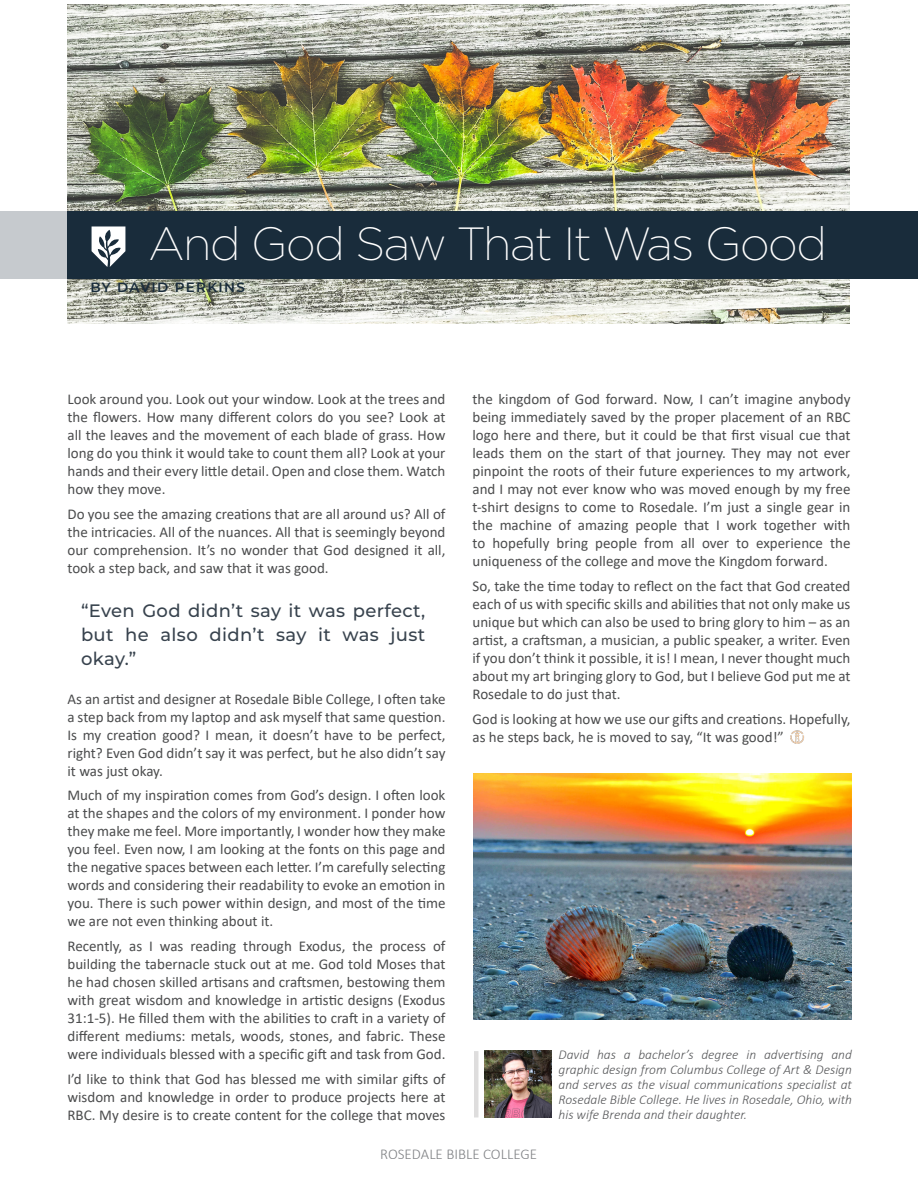
<style>
.page{position:relative;width:918px;height:1188px;background:#fff}
.page>*{position:absolute;margin:0;border:0;box-sizing:border-box;transform-origin:0 0}
.Secondary_Page_Title{font:200 46.5px "Gotham";letter-spacing:-.03em;color:#fff}
.Pull_Quotes_Inserts{font:500 18px/24px "Montserrat";letter-spacing:.02em;color:#38434e;text-align:justify}
.Body{font:15px/18px "Calibri";color:#4b4c4d;text-align:justify}
.Body-2{font:300 15px "Calibri";color:#808285}
.Bio{font:italic 300 13.5px/15px "Calibri";color:#57585a;text-align:justify}
.By__Name_Secondary{font:600 13.5px "Montserrat";letter-spacing:.1em;color:#192c3b}
</style>
<div class="page">
<hr style="left:474px;top:1051px;width:4px;height:67px;background:#dedddd">
<img style="left:484px;top:1051px;width:68px;height:67px">
<img style="left:68px;top:4px;width:782px;height:320px">
<div style="left:68px;top:212px;width:850px;height:67px;background:#192c3b"></div>
<div style="left:0;top:212px;width:68px;height:67px;background:#c6cace"></div>
<svg style="left:92px;top:226px;width:33px;height:41px"></svg>
<img style="left:790px;top:730px;width:14px;height:13px">
<img style="left:473px;top:773px;width:379px;height:246px">
<p class="Secondary_Page_Title" style="left:148px;top:219px;width:680px">And God Saw That It Was Good</p>
<p class="By__Name_Secondary" style="left:91px;top:278px;width:156px">BY DAVID PERKINS</p>
<p class="Body" style="left:68px;top:390px;width:379px">Look around you. Look out your window. Look at the trees and the flowers. How many different colors do you see? Look at all the leaves and the movement of each blade of grass. How long do you think it would take to count them all? Look at your hands and their every little detail. Open and close them. Watch how they move.</p>
<p class="Body" style="left:68px;top:505px;width:379px">Do you see the amazing creations that are all around us? All of the intricacies. All of the nuances. All that is seemingly beyond our comprehension. It’s no wonder that God designed it all, took a step back, and saw that it was good.</p>
<p class="Pull_Quotes_Inserts" style="left:81px;top:598px;width:346px">“Even God didn’t say it was perfect, but he also didn’t say it was just okay.”</p>
<p class="Body" style="left:68px;top:689px;width:380px">As an artist and designer at Rosedale Bible College, I often take a step back from my laptop and ask myself that same question.<br>Is my creation good? I mean, it doesn’t have to be perfect, right? Even God didn’t say it was perfect, but he also didn’t say it was just okay.</p>
<p class="Body" style="left:68px;top:786px;width:380px">Much of my inspiration comes from God’s design. I often look at the shapes and the colors of my environment. I ponder how they make me feel. More importantly, I wonder how they make you feel. Even now, I am looking at the fonts on this page and the negative spaces between each letter. I’m carefully selecting words and considering their readability to evoke an emotion in you. There is such power within design, and most of the time we are not even thinking about it.</p>
<p class="Body" style="left:68px;top:937px;width:380px">Recently, as I was reading through Exodus, the process of building the tabernacle stuck out at me. God told Moses that he had chosen skilled artisans and craftsmen, bestowing them with great wisdom and knowledge in artistic designs (Exodus 31:1-5). He filled them with the abilities to craft in a variety of different mediums: metals, woods, stones, and fabric. These were individuals blessed with a specific gift and task from God.</p>
<p class="Body" style="left:68px;top:1069px;width:379px">I’d like to think that God has blessed me with similar gifts of wisdom and knowledge in order to produce projects here at RBC. My desire is to create content for the college that moves</p>
<p class="Body" style="left:472px;top:390px;width:380px">the kingdom of God forward. Now, I can’t imagine anybody being immediately saved by the proper placement of an RBC logo here and there, but it could be that first visual cue that leads them on the start of that journey. They may not ever pinpoint the roots of their future experiences to my artwork, and I may not ever know who was moved enough by my free t-shirt designs to come to Rosedale. I’m just a single gear in the machine of amazing people that I work together with to hopefully bring people from all over to experience the uniqueness of the college and move the Kingdom forward.</p>
<p class="Body" style="left:472px;top:577px;width:380px">So, take the time today to reflect on the fact that God created each of us with specific skills and abilities that not only make us unique but which can also be used to bring glory to him – as an artist, a craftsman, a musician, a public speaker, a writer. Even if you don’t think it possible, it is! I mean, I never thought much about my art bringing glory to God, but I believe God put me at Rosedale to do just that.</p>
<p class="Body" style="left:472px;top:709px;width:380px">God is looking at how we use our gifts and creations. Hopefully, as he steps back, he is moved to say, “It was good!”</p>
<p class="Bio" style="left:559px;top:1047px;width:295px">David has a bachelor’s degree in advertising and graphic design from Columbus College of Art &amp; Design and serves as the visual communications specialist at Rosedale Bible College. He lives in Rosedale, Ohio, with his wife Brenda and their daughter.</p>
<p class="Body-2" style="left:380px;top:1145px;width:159px">ROSEDALE BIBLE COLLEGE</p>
</div>
